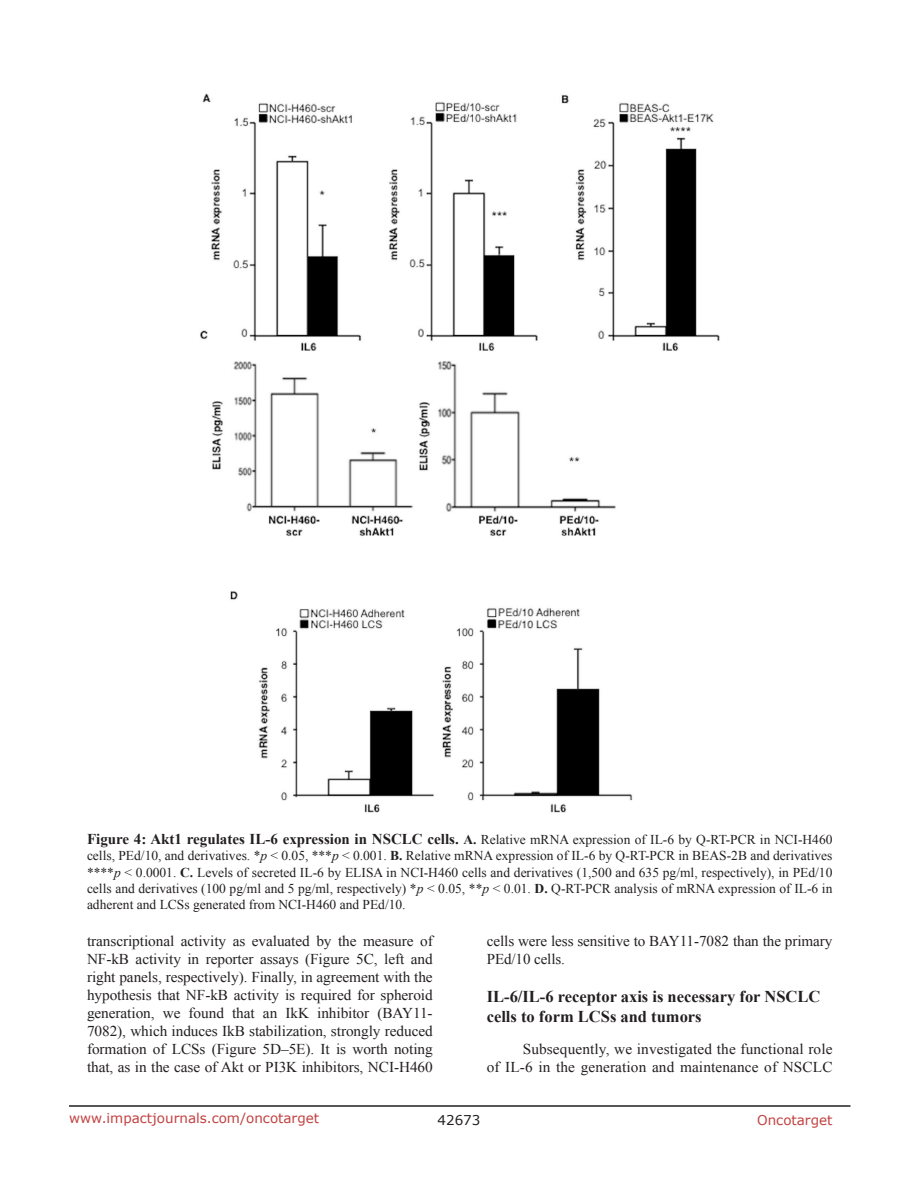
<style>
.page{position:relative;width:918px;height:1188px;background:#fff}
.page>*{position:absolute;margin:0;border:0;box-sizing:border-box;transform-origin:0 0}
.SubHeading{font:700 16.5px/19.8px "Times New Roman";color:#231f20}
.BodyText{font:15px/18px "Times New Roman";letter-spacing:-.005em;color:#231f20;text-align:justify}
.FigureText{font:700 15px "Times New Roman";color:#231f20}
.FigureText-2{font:13.5px/16.2px "Times New Roman";color:#231f20;text-align:justify}
.t1{font:13.5px "Verdana";color:#c24141}
.t2{font:13.5px "Verdana";color:#231f20}
.s1{font-size:13.5px}
.s2{font-weight:400;font-size:13.5px}
.s3{font-style:italic}
.s4{font-weight:700}
</style>
<div class="page">
<hr style="left:69px;top:1105px;width:781px;height:2px;background:#231f20">
<img style="left:200px;top:93px;width:520px;height:720px">
<p class="FigureText" style="left:87px;top:829px;width:747px">Figure 4: Akt1 regulates IL-6 expression in NSCLC cells. <span class="s1">A.</span> <span class="s2">Relative mRNA expression of IL-6 by Q-RT-PCR in NCI-H460</span></p>
<p class="FigureText-2" style="left:87px;top:848px;width:747px">cells, PEd/10, and derivatives. *<span class="s3">p</span> &lt; 0.05, ***<span class="s3">p</span> &lt; 0.001. <span class="s4">B.</span> Relative mRNA expression of IL-6 by Q-RT-PCR in BEAS-2B and derivatives ****<span class="s3">p</span> &lt; 0.0001. <span class="s4">C.</span> Levels of secreted IL-6 by ELISA in NCI-H460 cells and derivatives (1,500 and 635 pg/ml, respectively), in PEd/10 cells and derivatives (100 pg/ml and 5 pg/ml, respectively) *<span class="s3">p</span> &lt; 0.05, **<span class="s3">p</span> &lt; 0.01. <span class="s4">D.</span> Q-RT-PCR analysis of mRNA expression of IL-6 in adherent and LCSs generated from NCI-H460 and PEd/10.</p>
<p class="BodyText" style="left:87px;top:932px;width:347px">transcriptional activity as evaluated by the measure of NF-kB activity in reporter assays (Figure 5C, left and right panels, respectively). Finally, in agreement with the hypothesis that NF-kB activity is required for spheroid generation, we found that an IkK inhibitor (BAY11- 7082), which induces IkB stabilization, strongly reduced formation of LCSs (Figure 5D–5E). It is worth noting that, as in the case of Akt or PI3K inhibitors, NCI-H460</p>
<p class="BodyText" style="left:487px;top:932px;width:347px">cells were less sensitive to BAY11-7082 than the primary<br>PEd/10 cells.</p>
<p class="SubHeading" style="left:487px;top:986px;width:335px">IL-6/IL-6 receptor axis is necessary for NSCLC cells to form LCSs and tumors</p>
<p class="BodyText" style="left:487px;top:1039px;width:347px;text-align:right">Subsequently, we investigated the functional role<br>of IL-6 in the generation and maintenance of NSCLC</p>
<p class="t1" style="left:69px;top:1109px;width:252px">www.impactjournals.com/oncotarget</p>
<p class="t2" style="left:438px;top:1111px;width:44px">42673</p>
<p class="t1" style="left:757px;top:1111px;width:77px">Oncotarget</p>
</div>
